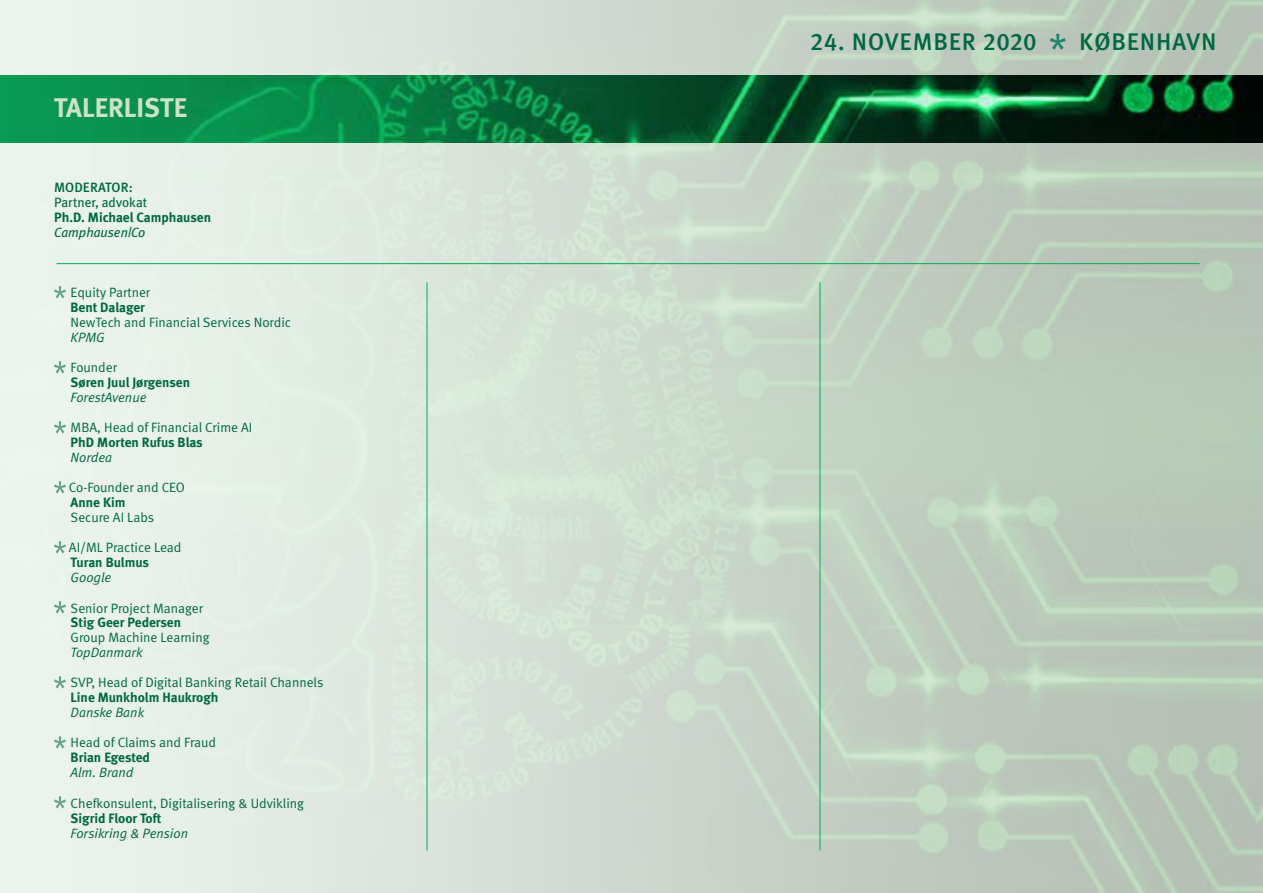
<style>
.page{position:relative;width:1263px;height:893px;background:#fff}
.page>*{position:absolute;margin:0;border:0;box-sizing:border-box;transform-origin:0 0}
.t1{font:27px "Meta Bold LF";color:#cde3c6}
.t2{font:500 24px "Meta Plus";letter-spacing:.03em;color:#006744}
.t3{font:13.5px "Meta Normal LF";color:#006744}
.t4{font:13.5px "Meta Bold LF";color:#006744}
.t5{font:italic 13.5px "Meta Normal LF";color:#006744}
.t6{font:13.5px "Meta Plus";color:#006744}
.t7{font:italic 13.5px "Meta Plus";color:#006744}
.t8{font:500 13.5px "Meta Plus";color:#006744}
.s1{font-family:"Meta Plus Medium Caps";font-weight:400}
</style>
<div class="page">
<img style="left:0;top:0;width:1263px;height:893px">
<img style="left:0;top:75px;width:1263px;height:67px">
<hr style="left:427px;top:282px;width:1px;height:568px;background:#00ae59">
<hr style="left:820px;top:282px;width:1px;height:568px;background:#00ae59">
<svg style="left:54px;top:286px;width:12px;height:12px"></svg>
<svg style="left:54px;top:361px;width:12px;height:12px"></svg>
<svg style="left:54px;top:421px;width:12px;height:12px"></svg>
<svg style="left:54px;top:481px;width:12px;height:12px"></svg>
<svg style="left:54px;top:541px;width:12px;height:12px"></svg>
<svg style="left:54px;top:601px;width:12px;height:12px"></svg>
<svg style="left:54px;top:676px;width:12px;height:12px"></svg>
<svg style="left:54px;top:736px;width:12px;height:12px"></svg>
<svg style="left:54px;top:796px;width:12px;height:12px"></svg>
<svg style="left:1032px;top:651px;width:231px;height:242px;background:#b8c6b7"></svg>
<svg style="left:1050px;top:34px;width:15px;height:16px"></svg>
<hr style="left:57px;top:263px;width:1142px;height:1px;background:#00ae59">
<h1 class="t1" style="left:54px;top:91px;width:134px">TALERLISTE</h1>
<p class="t8" style="left:54px;top:179px;width:80px">MODERATOR:</p>
<p class="t6" style="left:54px;top:194px;width:95px">Partner, advokat</p>
<p class="t4" style="left:54px;top:209px;width:158px">Ph.D. Michael Camphausen</p>
<p class="t7" style="left:54px;top:224px;width:93px">Camphausen|Co</p>
<p class="t3" style="left:71px;top:284px;width:81px">Equity Partner</p>
<p class="t4" style="left:71px;top:299px;width:76px">Bent Dalager</p>
<p class="t3" style="left:71px;top:314px;width:222px">NewTech and Financial Services Nordic</p>
<p class="t5" style="left:71px;top:329px;width:36px">KPMG</p>
<p class="t3" style="left:71px;top:359px;width:48px">Founder</p>
<p class="t4" style="left:71px;top:374px;width:121px">Søren Juul Jørgensen</p>
<p class="t5" style="left:71px;top:389px;width:77px">ForestAvenue</p>
<p class="t3" style="left:71px;top:419px;width:183px">MBA, Head of Financial Crime AI</p>
<p class="t4" style="left:71px;top:434px;width:134px">PhD Morten Rufus Blas</p>
<p class="t5" style="left:71px;top:449px;width:43px">Nordea</p>
<p class="t3" style="left:69px;top:479px;width:117px">Co-Founder and CEO</p>
<p class="t4" style="left:71px;top:494px;width:56px">Anne Kim</p>
<p class="t3" style="left:71px;top:509px;width:85px">Secure AI Labs</p>
<p class="t3" style="left:69px;top:539px;width:114px">AI/ML Practice Lead</p>
<p class="t4" style="left:71px;top:554px;width:80px">Turan Bulmus</p>
<p class="t5" style="left:71px;top:569px;width:42px">Google</p>
<p class="t3" style="left:71px;top:601px;width:134px">Senior Project Manager</p>
<p class="t4" style="left:71px;top:614px;width:112px">Stig Geer Pedersen</p>
<p class="t3" style="left:71px;top:629px;width:140px">Group Machine Learning</p>
<p class="t5" style="left:71px;top:644px;width:73px">TopDanmark</p>
<p class="t3" style="left:71px;top:674px;width:254px">SVP, Head of Digital Banking Retail Channels</p>
<p class="t4" style="left:71px;top:689px;width:149px">Line Munkholm Haukrogh</p>
<p class="t5" style="left:71px;top:704px;width:75px">Danske Bank</p>
<p class="t3" style="left:71px;top:734px;width:147px">Head of Claims and Fraud</p>
<p class="t4" style="left:71px;top:749px;width:81px">Brian Egested</p>
<p class="t5" style="left:71px;top:764px;width:64px">Alm. Brand</p>
<p class="t3" style="left:71px;top:796px;width:235px">Chefkonsulent, Digitalisering &amp; Udvikling</p>
<p class="t4" style="left:71px;top:810px;width:92px">Sigrid Floor Toft</p>
<p class="t5" style="left:71px;top:826px;width:119px">Forsikring &amp; Pension</p>
<h2 class="t2" style="left:810px;top:27px;width:227px"><span class="s1">24</span>. NOVEMBER <span class="s1">2020</span></h2>
<h2 class="t2" style="left:1079px;top:27px;width:139px">KØBENHAVN</h2>
</div>
